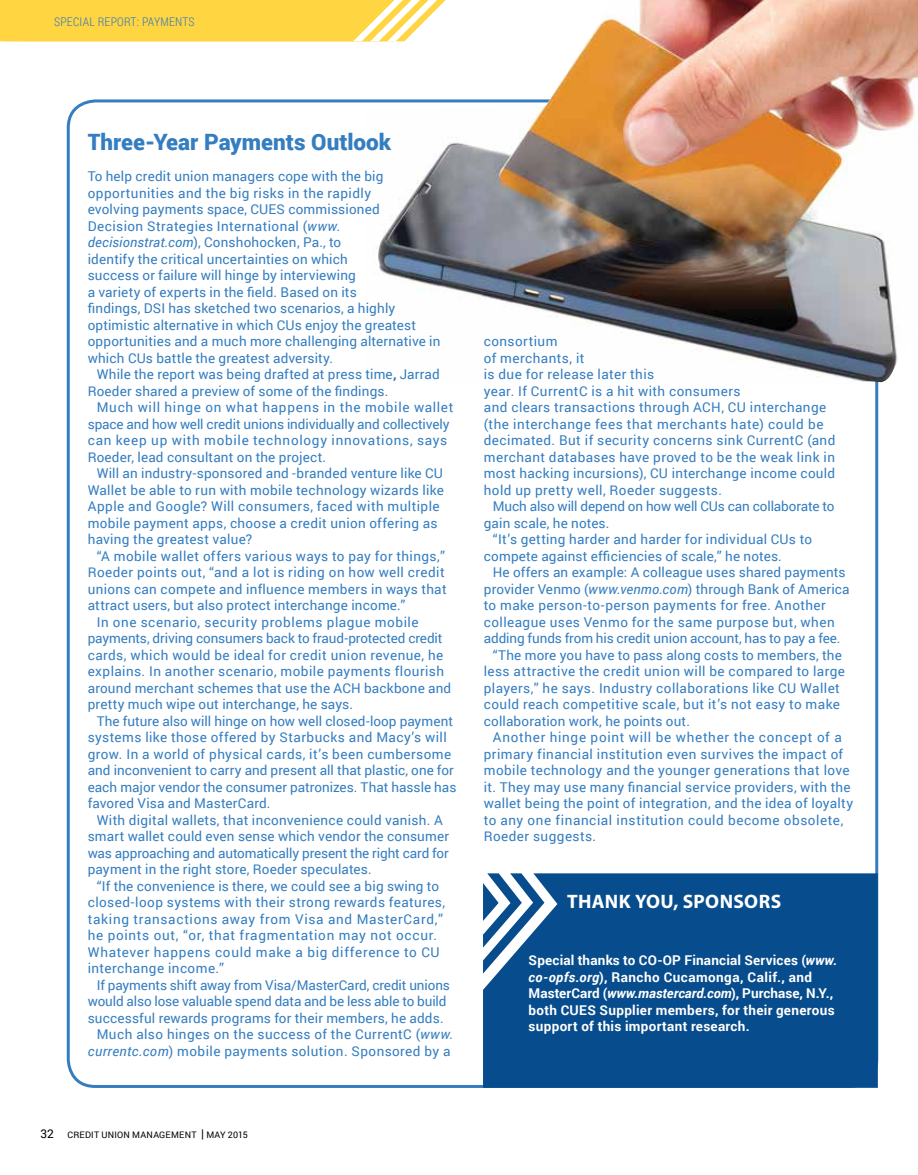
<style>
.page{position:relative;width:918px;height:1175px;background:#fff}
.page>*{position:absolute;margin:0;border:0;box-sizing:border-box;transform-origin:0 0}
.t1{font:900 22.5px "Roboto";color:#347dc0}
.t2{font:700 19.5px "Myriad Pro";letter-spacing:.015em;color:#fff}
.t3{font:13.5px/16.5px "Roboto";letter-spacing:.02em;color:#347dc0}
.t4{font:13.5px "Roboto";letter-spacing:-.01em;color:#347dc0}
.t5{font:700 13.5px/16.5px "Roboto";letter-spacing:.02em;color:#fff}
.t6{font:13.5px "Roboto";color:#347dc0}
.t7{font:13.5px "Roboto";letter-spacing:.05em;color:#347dc0}
.t8{font:13.5px "Roboto";letter-spacing:.045em;color:#347dc0}
.t9{font:13.5px "Roboto";letter-spacing:-.005em;color:#347dc0}
.t10{font:13.5px "Roboto";letter-spacing:.055em;color:#347dc0}
.t11{font:300 12px "Roboto Condensed";letter-spacing:.02em;color:#3b7bb8}
.t12{font:9px "Roboto";letter-spacing:.025em;color:#000}
.s1{font-style:italic}
.s2{font-weight:700}
.s3{font-size:12px}
</style>
<div class="page">
<img style="left:364px;top:0;width:554px;height:384px">
<svg style="left:0;top:0;width:454px;height:41px;background:#ffd957"></svg>
<div style="left:483px;top:873px;width:395px;height:214px;background:#074c8c"></div>
<svg style="left:483px;top:873px;width:61px;height:100px"></svg>
<p class="t11" style="left:54px;top:13px;width:142px">SPECIAL REPORT: PAYMENTS</p>
<h1 class="t1" style="left:88px;top:126px;width:305px">Three-Year Payments Outlook</h1>
<p class="t3" style="left:88px;top:168px;width:354px">To help credit union managers cope with the big opportunities and the big risks in the rapidly<br>evolving payments space, CUES commissioned<br>Decision Strategies International (<span class="s1">www. decisionstrat.com</span>), Conshohocken, Pa., to<br>identify the critical uncertainties on which<br>success or failure will hinge by interviewing<br>a variety of experts in the field. Based on its<br>findings, DSI has sketched two scenarios, a highly optimistic alternative in which CUs enjoy the greatest opportunities and a much more challenging alternative in which CUs battle the greatest adversity.</p>
<p class="t3" style="left:88px;top:365px;width:354px;text-indent:9px">While the report was being drafted at press time<span class="s2">,</span> Jarrad<br>Roeder shared a preview of some of the findings.</p>
<p class="t3" style="left:88px;top:398px;width:367px;text-indent:9px">Much will hinge on what happens in the mobile wallet space and how well credit unions individually and collectively can keep up with mobile technology innovations, says Roeder, lead consultant on the project.</p>
<p class="t3" style="left:88px;top:464px;width:358px;text-indent:9px">Will an industry-sponsored and -branded venture like CU Wallet be able to run with mobile technology wizards like Apple and Google? Will consumers, faced with multiple mobile payment apps, choose a credit union offering as having the greatest value?</p>
<p class="t3" style="left:97px;top:547px;width:350px">“A mobile wallet offers various ways to pay for things,”</p>
<p class="t3" style="left:88px;top:563px;width:359px">Roeder points out, “and a lot is riding on how well credit</p>
<p class="t3" style="left:88px;top:580px;width:360px">unions can compete and influence members in ways that</p>
<p class="t3" style="left:88px;top:596px;width:319px">attract users, but also protect interchange income.”</p>
<p class="t8" style="left:97px;top:612px;width:324px">In one scenario, security problems plague mobile</p>
<p class="t4" style="left:88px;top:629px;width:356px">payments, driving consumers back to fraud-protected credit</p>
<p class="t3" style="left:88px;top:646px;width:357px">cards, which would be ideal for credit union revenue, he</p>
<p class="t3" style="left:88px;top:662px;width:358px">explains. In another scenario, mobile payments flourish</p>
<p class="t3" style="left:88px;top:679px;width:365px">around merchant schemes that use the ACH backbone and</p>
<p class="t3" style="left:88px;top:695px;width:267px">pretty much wipe out interchange, he says.</p>
<p class="t6" style="left:97px;top:711px;width:358px">The future also will hinge on how well closed-loop payment</p>
<p class="t3" style="left:88px;top:728px;width:361px">systems like those offered by Starbucks and Macy’s will</p>
<p class="t3" style="left:88px;top:745px;width:365px">grow. In a world of physical cards, it’s been cumbersome</p>
<p class="t6" style="left:88px;top:761px;width:368px">and inconvenient to carry and present all that plastic, one for</p>
<p class="t6" style="left:88px;top:777px;width:370px">each major vendor the consumer patronizes. That hassle has</p>
<p class="t3" style="left:88px;top:794px;width:184px">favored Visa and MasterCard.</p>
<p class="t3" style="left:97px;top:811px;width:348px">With digital wallets, that inconvenience could vanish. A</p>
<p class="t3" style="left:88px;top:827px;width:363px">smart wallet could even sense which vendor the consumer</p>
<p class="t4" style="left:88px;top:843px;width:363px">was approaching and automatically present the right card for</p>
<p class="t3" style="left:88px;top:860px;width:286px">payment in the right store, Roeder speculates.</p>
<p class="t3" style="left:97px;top:877px;width:344px">“If the convenience is there, we could see a big swing to</p>
<p class="t3" style="left:88px;top:893px;width:359px">closed-loop systems with their strong rewards features,</p>
<p class="t7" style="left:88px;top:909px;width:357px">taking transactions away from Visa and MasterCard,”</p>
<p class="t7" style="left:88px;top:926px;width:351px">he points out, “or, that fragmentation may not occur.</p>
<p class="t7" style="left:88px;top:942px;width:354px">Whatever happens could make a big difference to CU</p>
<p class="t3" style="left:88px;top:959px;width:138px">interchange income.”</p>
<p class="t4" style="left:97px;top:975px;width:355px">If payments shift away from Visa/MasterCard, credit unions</p>
<p class="t4" style="left:88px;top:992px;width:360px">would also lose valuable spend data and be less able to build</p>
<p class="t3" style="left:88px;top:1009px;width:357px">successful rewards programs for their members, he adds.</p>
<p class="t3" style="left:97px;top:1025px;width:358px">Much also hinges on the success of the CurrentC (<span class="s1">www.</span></p>
<p class="t3" style="left:88px;top:1042px;width:364px"><span class="s1">currentc.com</span>) mobile payments solution. Sponsored by a</p>
<p class="t12" style="left:40px;top:1128px;width:209px"><span class="s3">32</span> CREDIT UNION MANAGEMENT <span class="s3">|</span> MAY 2015</p>
<p class="t3" style="left:484px;top:332px;width:353px">consortium<br>of merchants, it<br>is due for release later this<br>year. If CurrentC is a hit with consumers<br>and clears transactions through ACH, CU interchange (the interchange fees that merchants hate) could be decimated. But if security concerns sink CurrentC (and merchant databases have proved to be the weak link in most hacking incursions), CU interchange income could hold up pretty well, Roeder suggests.</p>
<p class="t9" style="left:493px;top:497px;width:343px">Much also will depend on how well CUs can collaborate to</p>
<p class="t3" style="left:484px;top:514px;width:127px">gain scale, he notes.</p>
<p class="t3" style="left:493px;top:530px;width:321px">“It’s getting harder and harder for individual CUs to</p>
<p class="t3" style="left:484px;top:547px;width:300px">compete against efficiencies of scale,” he notes.</p>
<p class="t3" style="left:493px;top:563px;width:354px">He offers an example: A colleague uses shared payments</p>
<p class="t3" style="left:484px;top:580px;width:367px">provider Venmo (<span class="s1">www.venmo.com</span>) through Bank of America</p>
<p class="t3" style="left:484px;top:596px;width:343px">to make person-to-person payments for free. Another</p>
<p class="t3" style="left:484px;top:613px;width:352px">colleague uses Venmo for the same purpose but, when</p>
<p class="t4" style="left:484px;top:629px;width:358px">adding funds from his credit union account, has to pay a fee.</p>
<p class="t3" style="left:493px;top:646px;width:351px">“The more you have to pass along costs to members, the</p>
<p class="t3" style="left:484px;top:662px;width:363px">less attractive the credit union will be compared to large</p>
<p class="t3" style="left:484px;top:679px;width:358px">players,” he says. Industry collaborations like CU Wallet</p>
<p class="t3" style="left:484px;top:695px;width:358px">could reach competitive scale, but it’s not easy to make</p>
<p class="t3" style="left:484px;top:712px;width:208px">collaboration work, he points out.</p>
<p class="t10" style="left:493px;top:728px;width:350px">Another hinge point will be whether the concept of a</p>
<p class="t3" style="left:484px;top:745px;width:361px">primary financial institution even survives the impact of</p>
<p class="t3" style="left:484px;top:761px;width:367px">mobile technology and the younger generations that love</p>
<p class="t3" style="left:484px;top:778px;width:368px">it. They may use many financial service providers, with the</p>
<p class="t3" style="left:484px;top:794px;width:371px">wallet being the point of integration, and the idea of loyalty</p>
<p class="t8" style="left:484px;top:810px;width:361px">to any one financial institution could become obsolete,</p>
<p class="t3" style="left:484px;top:827px;width:114px">Roeder suggests.</p>
<h2 class="t2" style="left:567px;top:888px;width:215px">THANK YOU, SPONSORS</h2>
<p class="t5" style="left:529px;top:951px;width:310px">Special thanks to CO-OP Financial Services (<span class="s1">www. co-opfs.org</span>), Rancho Cucamonga, Calif., and MasterCard (<span class="s1">www.mastercard.com</span>), Purchase, N.Y., both CUES Supplier members, for their generous support of this important research.</p>
</div>
